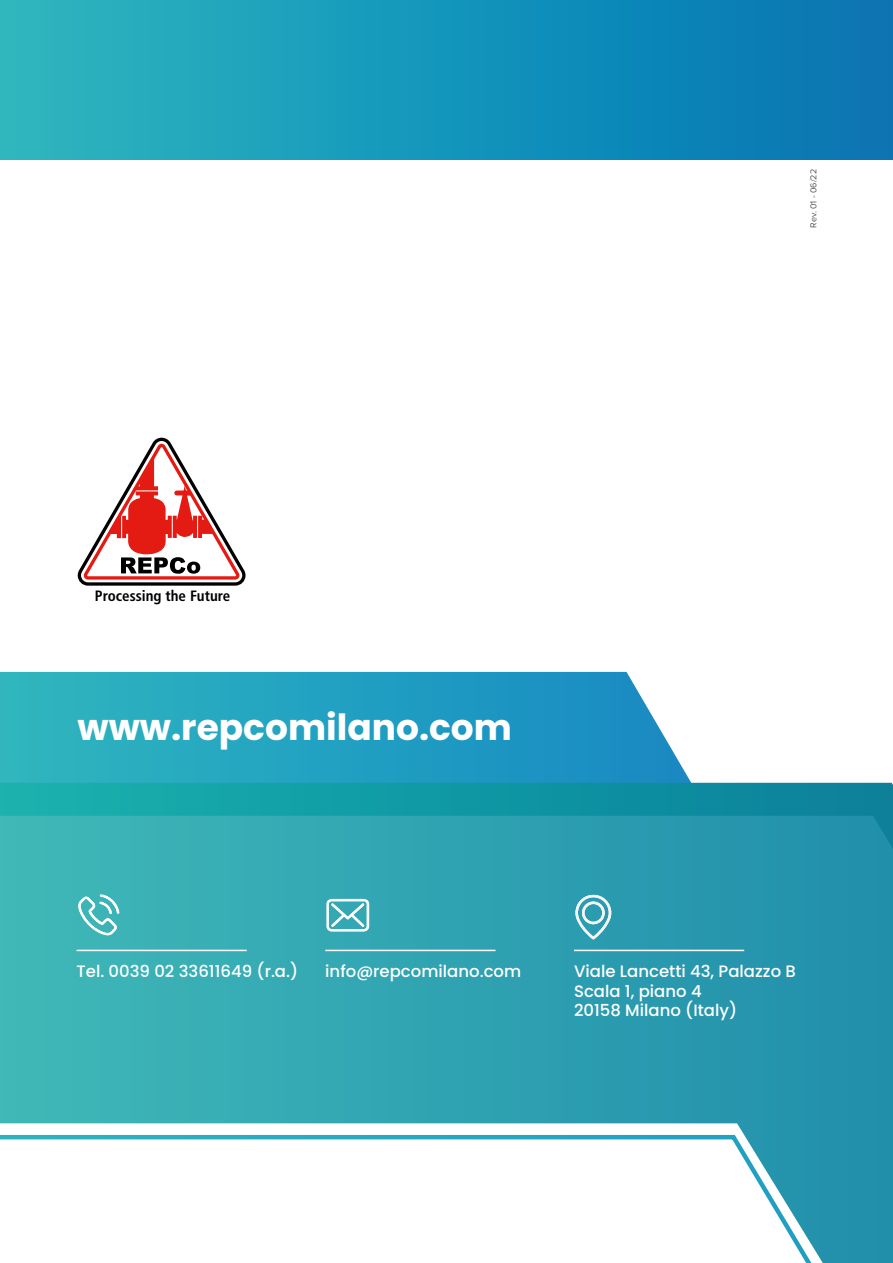
<style>
.page{position:relative;width:893px;height:1263px;background:#fff}
.page>*{position:absolute;margin:0;border:0;box-sizing:border-box;transform-origin:0 0}
.t1{font:700 36px "Poppins";color:#fff}
.t2{font:500 16.5px/19.8px "Poppins";color:#fff}
.t3{font:700 condensed 15px "Frutiger LT Std";color:#000}
.t4{font:9px "Proxima Nova";color:#575756}
</style>
<div class="page">
<svg style="left:0;top:1084px;width:893px;height:179px;background:#49abba"></svg>
<svg style="left:0;top:672px;width:682px;height:94px;background:#2ba4c3"></svg>
<div style="left:0;top:0;width:893px;height:159px;background:linear-gradient(to right,#2bb7c0,#0373b4)"></div>
<svg style="left:0;top:766px;width:893px;height:318px;background:#2fa3b1"></svg>
<svg style="left:77px;top:437px;width:169px;height:149px"></svg>
<svg style="left:326px;top:899px;width:43px;height:32px"></svg>
<img style="left:328px;top:900px;width:41px;height:31px">
<img style="left:331px;top:903px;width:33px;height:24px">
<img style="left:575px;top:895px;width:36px;height:44px">
<img style="left:582px;top:901px;width:23px;height:23px">
<svg style="left:0;top:1133px;width:823px;height:130px"></svg>
<svg style="left:78px;top:894px;width:41px;height:41px"></svg>
<img style="left:100px;top:895px;width:19px;height:19px">
<hr style="left:77px;top:950px;width:170px;height:1px;background:#fff">
<hr style="left:325px;top:950px;width:170px;height:1px;background:#fff">
<hr style="left:574px;top:950px;width:170px;height:1px;background:#fff">
<p class="t4" style="left:807px;top:227px;width:60px;rotate:-90deg">Rev. 01 - 06/22</p>
<p class="t3" style="left:95px;top:587px;width:137px">Processing the Future</p>
<h1 class="t1" style="left:78px;top:706px;width:436px">www.repcomilano.com</h1>
<p class="t2" style="left:77px;top:961px;width:223px">Tel. 0039 02 33611649 (r.a.)</p>
<p class="t2" style="left:325px;top:961px;width:197px">info@repcomilano.com</p>
<p class="t2" style="left:574px;top:961px;width:223px">Viale Lancetti 43, Palazzo B<br>Scala 1, piano 4<br>20158 Milano (Italy)</p>
</div>
